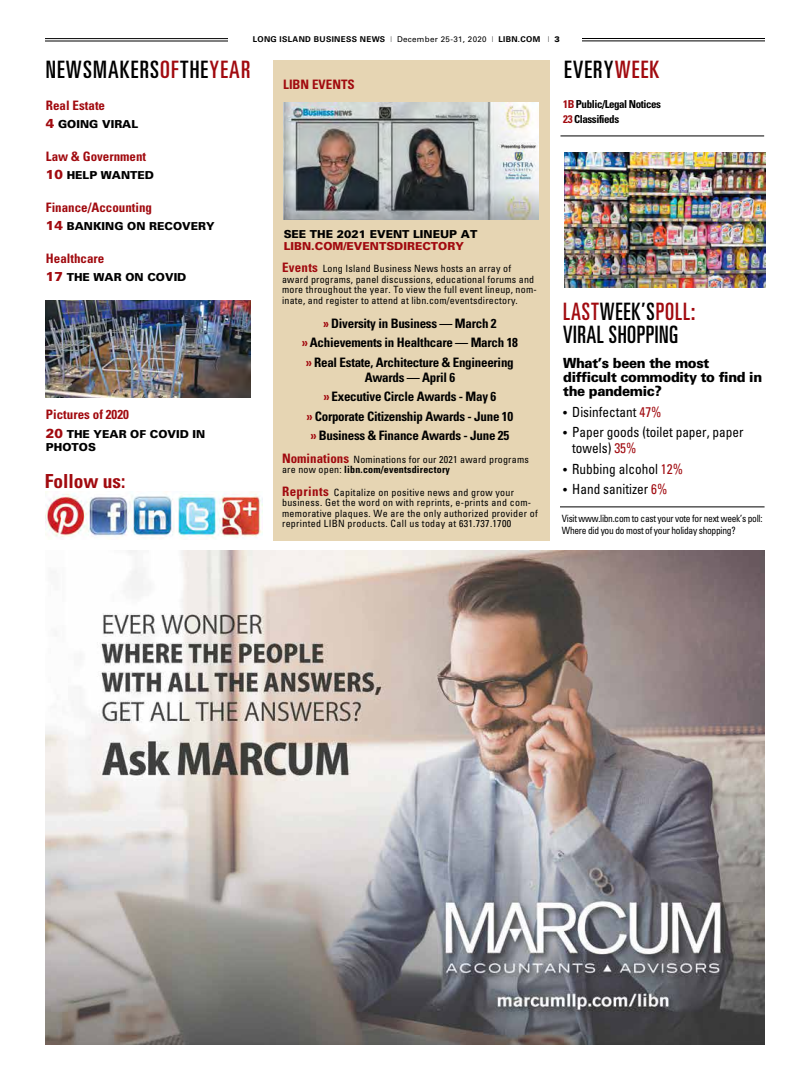
<style>
.page{position:relative;width:810px;height:1080px;background:#fff}
.page>*{position:absolute;margin:0;border:0;box-sizing:border-box;transform-origin:0 0}
.t1{font:ultra-condensed 24px "Univers LT Std";letter-spacing:.05em;color:#000}
.t2{font:ultra-condensed 24px/23px "Univers LT Std";letter-spacing:.03em;color:#000;scale:.93 1}
.t3{font:700 condensed 19.4px "Univers LT Std";color:#a10a0f}
.t4{font:condensed 14px/16px "Univers LT Std";color:#000;scale:.95 1}
.t5{font:900 14px/14px "Univers LT Std";letter-spacing:-.03em;color:#000;scale:.95 1}
.t6{font:700 condensed 13px/19.5px "Univers LT Std";letter-spacing:-.02em;color:#000;text-align:center}
.t7{font:700 condensed 13px "Univers LT Std";color:#a10a0f}
.t8{font:900 11px/13px "Univers LT Std";color:#000}
.t9{font:700 condensed 11px/15px "Univers LT Std";letter-spacing:-.04em;color:#000}
.t10{font:900 11px "Univers LT Std";color:#a10a0f}
.t11{font:condensed 10px/10.5px "Univers LT Std";letter-spacing:.02em;color:#000}
.t12{font:condensed 10px/12px "Univers LT Std";letter-spacing:-.03em;color:#000;scale:.95 1}
.t13{font:700 8px "Univers LT Std";letter-spacing:.04em;color:#000}
.s1{font-weight:100;font-stretch:ultra-condensed}
.s2{font-weight:400}
.s3{font-weight:900}
.s4{color:#a10a0f}
.s5{font-size:13px;color:#a10a0f}
.s6{font-weight:700;font-size:13px;color:#a10a0f}
.s7{font-weight:700}
.s8{font-size:12px}
</style>
<div class="page">
<hr style="left:45px;top:41px;width:197px;height:1px;background:#000">
<hr style="left:45px;top:38px;width:197px;height:1px;background:#000">
<hr style="left:569px;top:41px;width:196px;height:1px;background:#000">
<hr style="left:569px;top:38px;width:196px;height:1px;background:#000">
<div style="left:228px;top:36px;width:354px;height:16px;background:#fff"></div>
<img style="left:46px;top:551px;width:719px;height:493px">
<div style="left:273px;top:60px;width:276px;height:481px;background:#e6d5b3"></div>
<img style="left:284px;top:103px;width:255px;height:116px">
<hr style="left:560px;top:136px;width:204px;height:1px;background:#000">
<hr style="left:560px;top:507px;width:205px;height:1px;background:#000">
<img style="left:564px;top:153px;width:201px;height:135px">
<img style="left:45px;top:491px;width:217px;height:49px">
<img style="left:45px;top:301px;width:205px;height:96px">
<p class="t13" style="left:253px;top:34px;width:309px">LONG ISLAND BUSINESS NEWS <span class="s1">I</span> <span class="s2">December 25-31, 2020</span> <span class="s1">I</span> LIBN.COM <span class="s1">I</span> <span class="s3">3</span></p>
<h1 class="t1" style="left:46px;top:56px;width:206px">NEWSMAKERS<span class="s4">OF</span>THE<span class="s4">YEAR</span></h1>
<h3 class="t7" style="left:46px;top:97px;width:61px">Real Estate</h3>
<p class="t8" style="left:46px;top:117px;width:94px"><span class="s5">4</span> GOING VIRAL</p>
<h3 class="t7" style="left:46px;top:148px;width:102px">Law &amp; Government</h3>
<p class="t8" style="left:46px;top:168px;width:110px"><span class="s5">10</span> HELP WANTED</p>
<h3 class="t7" style="left:46px;top:199px;width:108px">Finance/Accounting</h3>
<p class="t8" style="left:46px;top:219px;width:170px"><span class="s5">14</span> BANKING ON RECOVERY</p>
<h3 class="t7" style="left:46px;top:250px;width:60px">Healthcare</h3>
<p class="t8" style="left:46px;top:270px;width:142px"><span class="s5">17</span> THE WAR ON COVID</p>
<h3 class="t7" style="left:46px;top:406px;width:85px">Pictures of 2020</h3>
<p class="t8" style="left:46px;top:427px;width:161px"><span class="s5">20</span> THE YEAR OF COVID IN<br>PHOTOS</p>
<h2 class="t3" style="left:45px;top:469px;width:82px">Follow us:</h2>
<h3 class="t7" style="left:283px;top:77px;width:73px">LIBN EVENTS</h3>
<h1 class="t1" style="left:564px;top:55px;width:96px">EVERY<span class="s4">WEEK</span></h1>
<p class="t9" style="left:563px;top:97px;width:99px"><span class="s4">1B</span> Public/Legal Notices<br><span class="s4">23</span> Classifieds</p>
<p class="t8" style="left:284px;top:227px;width:195px">SEE THE 2021 EVENT LINEUP AT</p>
<p class="t10" style="left:284px;top:239px;width:182px">LIBN.COM/EVENTSDIRECTORY</p>
<p class="t11" style="left:282px;top:263px;width:256px"><span class="s6">Events</span> Long Island Business News hosts an array of award programs, panel discussions, educational forums and more throughout the year. To view the full event lineup, nom&shy;inate, and register to attend at libn.com/eventsdirectory.</p>
<h3 class="t6" style="left:302px;top:313px;width:217px"><span class="s4">››</span> Diversity in Business — March 2<br><span class="s4">››</span> Achievements in Healthcare — March 18 <span class="s4">››</span> Real Estate, Architecture &amp; Engineering</h3>
<h3 class="t6" style="left:307px;top:367px;width:208px">Awards — April 6<br><span class="s4">››</span> Executive Circle Awards - May 6<br><span class="s4">››</span> Corporate Citizenship Awards - June 10 <span class="s4">››</span> Business &amp; Finance Awards - June 25</h3>
<p class="t11" style="left:282px;top:454px;width:248px"><span class="s6">Nominations</span> Nominations for our 2021 award programs are now open: <span class="s7">libn.com/eventsdirectory</span></p>
<p class="t11" style="left:282px;top:487px;width:257px"><span class="s6">Reprints</span> Capitalize on positive news and grow your business. Get the word on with reprints, e-prints and com&shy;memorative plaques. We are the only authorized provider of reprinted LIBN products. Call us today at 631.737.1700</p>
<h1 class="t2" style="left:563px;top:300px;width:143px"><span class="s4">LAST</span>WEEK’S<span class="s4">POLL:<br></span>VIRAL SHOPPING</h1>
<h3 class="t5" style="left:563px;top:356px;width:211px">What’s been the most difficult commodity to find in the pandemic?</h3>
<h3 class="t4" style="left:563px;top:403px;width:105px"><span class="s8">•</span> Disinfectant <span class="s4">47%</span></h3>
<h3 class="t4" style="left:572px;top:424px;width:182px;text-indent:-9px"><span class="s8">•</span> Paper goods (toilet paper, paper towels) <span class="s4">35%</span></h3>
<h3 class="t4" style="left:563px;top:460px;width:128px"><span class="s8">•</span> Rubbing alcohol <span class="s4">12%</span></h3>
<h3 class="t4" style="left:563px;top:481px;width:111px"><span class="s8">•</span> Hand sanitizer <span class="s4">6%</span></h3>
<p class="t12" style="left:562px;top:513px;width:213px">Visit www.libn.com to cast your vote for next week’s poll:<br>Where did you do most of your holiday shopping?</p>
</div>
